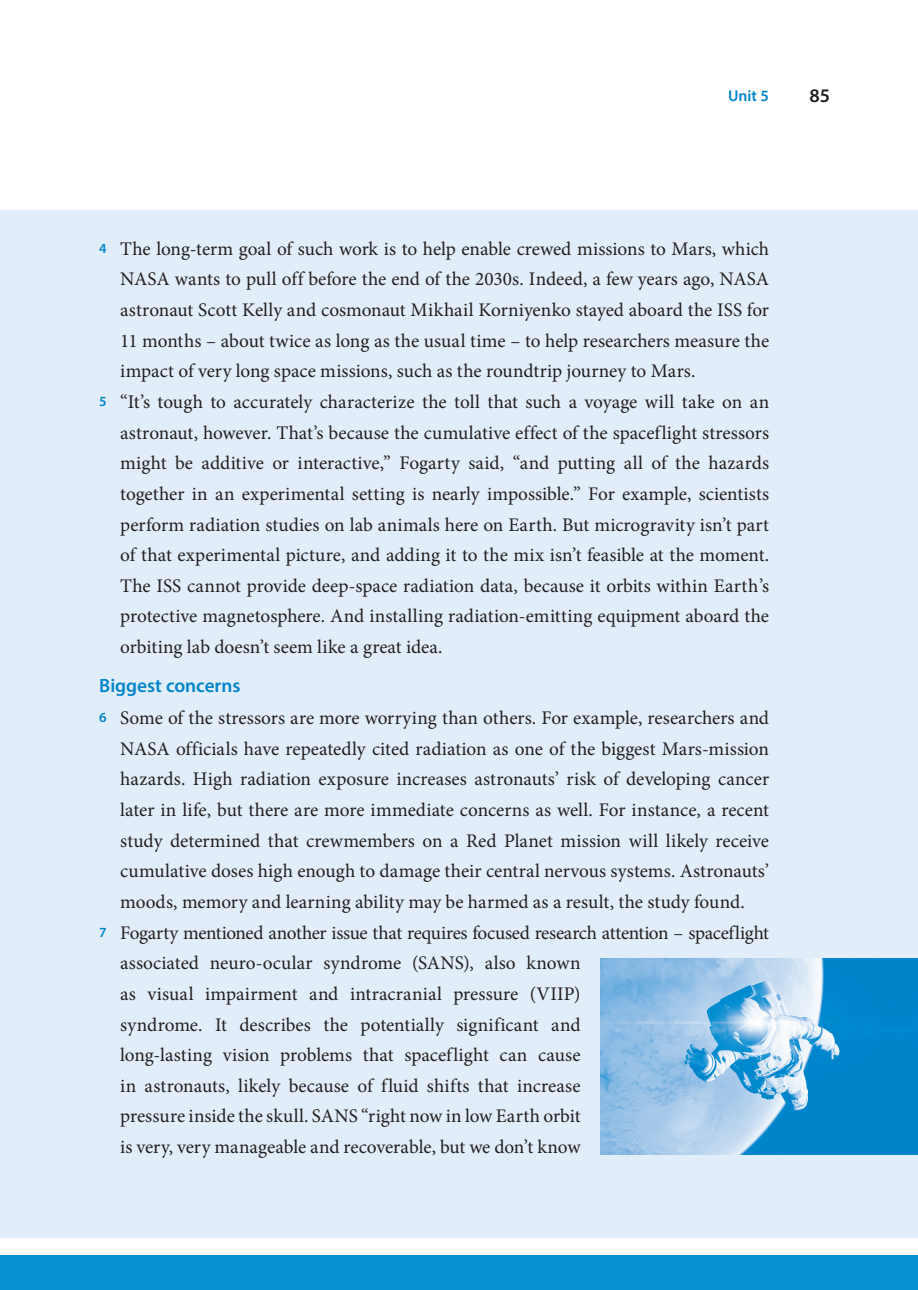
<style>
.page{position:relative;width:918px;height:1290px;background:#fff}
.page>*{position:absolute;margin:0;border:0;box-sizing:border-box;transform-origin:0 0}
.t1{font:19.25px "Minion Pro";color:#231f20}
.t2{font:19.25px "Minion Pro";letter-spacing:-.02em;color:#231f20}
.t3{font:600 19.25px "Myriad Pro";color:#0085cb}
.t4{font:600 19.25px "Myriad Pro";color:#231f20}
.t5{font:600 15.75px "Myriad Pro";color:#0085cb}
.s1{font-family:"Myriad Pro";font-weight:600;font-size:14px;color:#0085cb}
</style>
<div class="page">
<div style="left:0;top:1255px;width:918px;height:35px;background:#0891d2"></div>
<div style="left:0;top:211px;width:918px;height:1027px;background:#e1edf8"></div>
<img style="left:600px;top:959px;width:318px;height:196px">
<p class="t5" style="left:728px;top:85px;width:42px">Unit 5</p>
<p class="t4" style="left:809px;top:83px;width:22px">85</p>
<p class="t1" style="left:99px;top:236px;width:671px"><span class="s1">4</span> The long-term goal of such work is to help enable crewed missions to Mars, which</p>
<p class="t1" style="left:120px;top:266px;width:650px">NASA wants to pull off before the end of the 2030s. Indeed, a few years ago, NASA</p>
<p class="t1" style="left:120px;top:297px;width:650px">astronaut Scott Kelly and cosmonaut Mikhail Korniyenko stayed aboard the ISS for</p>
<p class="t1" style="left:120px;top:328px;width:650px">11 months – about twice as long as the usual time – to help researchers measure the</p>
<p class="t1" style="left:120px;top:358px;width:577px">impact of very long space missions, such as the roundtrip journey to Mars.</p>
<p class="t1" style="left:99px;top:389px;width:671px"><span class="s1">5</span> “It’s tough to accurately characterize the toll that such a voyage will take on an</p>
<p class="t1" style="left:120px;top:419px;width:650px">astronaut, however. That’s because the cumulative effect of the spaceflight stressors</p>
<p class="t1" style="left:120px;top:450px;width:650px">might be additive or interactive,” Fogarty said, “and putting all of the hazards</p>
<p class="t1" style="left:120px;top:481px;width:650px">together in an experimental setting is nearly impossible.” For example, scientists</p>
<p class="t1" style="left:120px;top:511px;width:650px">perform radiation studies on lab animals here on Earth. But microgravity isn’t part</p>
<p class="t1" style="left:120px;top:542px;width:650px">of that experimental picture, and adding it to the mix isn’t feasible at the moment.</p>
<p class="t1" style="left:120px;top:573px;width:650px">The ISS cannot provide deep-space radiation data, because it orbits within Earth’s</p>
<p class="t1" style="left:120px;top:603px;width:650px">protective magnetosphere. And installing radiation-emitting equipment aboard the</p>
<p class="t1" style="left:120px;top:634px;width:324px">orbiting lab doesn’t seem like a great idea.</p>
<p class="t3" style="left:99px;top:673px;width:143px">Biggest concerns</p>
<p class="t1" style="left:99px;top:705px;width:671px"><span class="s1">6</span> Some of the stressors are more worrying than others. For example, researchers and</p>
<p class="t1" style="left:120px;top:736px;width:650px">NASA officials have repeatedly cited radiation as one of the biggest Mars-mission</p>
<p class="t1" style="left:120px;top:766px;width:650px">hazards. High radiation exposure increases astronauts’ risk of developing cancer</p>
<p class="t1" style="left:120px;top:797px;width:650px">later in life, but there are more immediate concerns as well. For instance, a recent</p>
<p class="t1" style="left:120px;top:828px;width:650px">study determined that crewmembers on a Red Planet mission will likely receive</p>
<p class="t1" style="left:120px;top:858px;width:650px">cumulative doses high enough to damage their central nervous systems. Astronauts’</p>
<p class="t1" style="left:120px;top:889px;width:626px">moods, memory and learning ability may be harmed as a result, the study found.</p>
<p class="t2" style="left:99px;top:919px;width:671px"><span class="s1">7</span> Fogarty mentioned another issue that requires focused research attention – spaceflight</p>
<p class="t1" style="left:120px;top:950px;width:462px">associated neuro-ocular syndrome (SANS), also known</p>
<p class="t1" style="left:120px;top:981px;width:462px">as visual impairment and intracranial pressure (VIIP)</p>
<p class="t1" style="left:120px;top:1011px;width:462px">syndrome. It describes the potentially significant and</p>
<p class="t1" style="left:120px;top:1042px;width:462px">long-lasting vision problems that spaceflight can cause</p>
<p class="t1" style="left:120px;top:1073px;width:462px">in astronauts, likely because of fluid shifts that increase</p>
<p class="t1" style="left:120px;top:1103px;width:462px">pressure inside the skull. SANS “right now in low Earth orbit</p>
<p class="t1" style="left:120px;top:1134px;width:462px">is very, very manageable and recoverable, but we don’t know</p>
</div>
